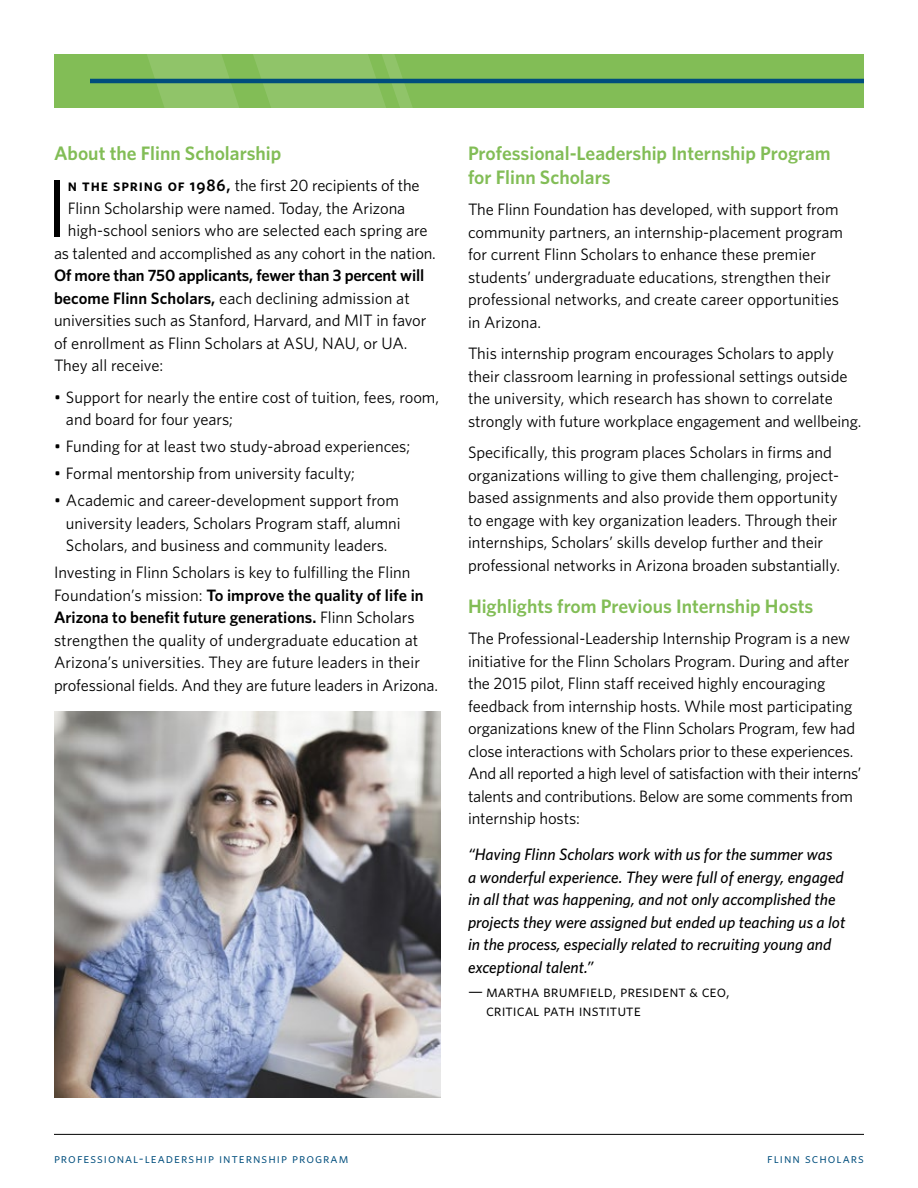
<style>
.page{position:relative;width:918px;height:1188px;background:#fff}
.page>*{position:absolute;margin:0;border:0;box-sizing:border-box;transform-origin:0 0}
.t1{font:81.3px "Whitney";color:#000}
.t2{font:600 19.5px/24px "Whitney";color:#82bd56}
.t3{font:16.5px/22.5px "Whitney";letter-spacing:-.005em;color:#000}
.t4{font:italic 500 16.5px/22.5px "Whitney";color:#000}
.t5{font:16.5px/19.5px "Whitney Book SC";color:#000}
.t6{font:13.5px "Whitney Book SC";letter-spacing:.075em;color:#004e7d}
.s1{font-family:"Whitney Semibold SC"}
.s2{font-weight:600}
</style>
<div class="page">
<hr style="left:54px;top:1134px;width:810px;height:1px;background:#000">
<div style="left:54px;top:54px;width:810px;height:54px;background:#82bd56"></div>
<svg style="left:253px;top:54px;width:160px;height:54px"></svg>
<svg style="left:147px;top:54px;width:92px;height:54px"></svg>
<hr style="left:90px;top:79px;width:774px;height:4px;background:#004e7d">
<img style="left:54px;top:711px;width:387px;height:387px">
<p class="t2" style="left:54px;top:140px;width:229px">About the Flinn Scholarship</p>
<h1 class="t1" style="left:46px;top:160px;width:23px">I</h1>
<p class="t3" style="left:68px;top:174px;width:353px"><span class="s1">n the spring of 1986,</span> the first 20 recipients of the</p>
<p class="t3" style="left:68px;top:196px;width:339px">Flinn Scholarship were named. Today, the Arizona</p>
<p class="t3" style="left:68px;top:219px;width:361px">high-school seniors who are selected each spring are</p>
<p class="t3" style="left:54px;top:241px;width:383px">as talented and accomplished as any cohort in the nation.</p>
<p class="t3" style="left:54px;top:264px;width:374px"><span class="s2">Of more than 750 applicants, fewer than 3 percent will become Flinn Scholars,</span> each declining admission at universities such as Stanford, Harvard, and MIT in favor of enrollment as Flinn Scholars at ASU, NAU, or UA.<br>They all receive:</p>
<p class="t3" style="left:66px;top:385px;width:375px;text-indent:-12px">• Support for nearly the entire cost of tuition, fees, room, and board for four years;</p>
<p class="t3" style="left:54px;top:435px;width:358px">• Funding for at least two study-abroad experiences;</p>
<p class="t3" style="left:54px;top:462px;width:303px">• Formal mentorship from university faculty;</p>
<p class="t3" style="left:66px;top:489px;width:336px;text-align:justify;text-indent:-12px">• Academic and career-development support from university leaders, Scholars Program staff, alumni Scholars, and business and community leaders.</p>
<p class="t3" style="left:54px;top:561px;width:386px">Investing in Flinn Scholars is key to fulfilling the Flinn Foundation’s mission: <span class="s2">To improve the quality of life in Arizona to benefit future generations.</span> Flinn Scholars strengthen the quality of undergraduate education at Arizona’s universities. They are future leaders in their professional fields. And they are future leaders in Arizona.</p>
<p class="t2" style="left:468px;top:140px;width:364px">Professional-Leadership Internship Program for Flinn Scholars</p>
<p class="t3" style="left:468px;top:198px;width:377px">The Flinn Foundation has developed, with support from community partners, an internship-placement program for current Flinn Scholars to enhance these premier students’ undergraduate educations, strengthen their professional networks, and create career opportunities in Arizona.</p>
<p class="t3" style="left:468px;top:342px;width:395px">This internship program encourages Scholars to apply their classroom learning in professional settings outside the university, which research has shown to correlate strongly with future workplace engagement and wellbeing.</p>
<p class="t3" style="left:468px;top:441px;width:374px">Specifically, this program places Scholars in firms and organizations willing to give them challenging, project&shy;based assignments and also provide them opportunity to engage with key organization leaders. Through their internships, Scholars’ skills develop further and their professional networks in Arizona broaden substantially.</p>
<p class="t2" style="left:468px;top:593px;width:347px">Highlights from Previous Internship Hosts</p>
<p class="t3" style="left:468px;top:627px;width:395px">The Professional-Leadership Internship Program is a new initiative for the Flinn Scholars Program. During and after the 2015 pilot, Flinn staff received highly encouraging feedback from internship hosts. While most participating organizations knew of the Flinn Scholars Program, few had close interactions with Scholars prior to these experiences.<br>And all reported a high level of satisfaction with their interns’ talents and contributions. Below are some comments from internship hosts:</p>
<p class="t4" style="left:468px;top:843px;width:379px">“Having Flinn Scholars work with us for the summer was<br>a wonderful experience. They were full of energy, engaged in all that was happening, and not only accomplished the projects they were assigned but ended up teaching us a lot in the process, especially related to recruiting young and exceptional talent.”</p>
<p class="t5" style="left:486px;top:981px;width:245px;text-indent:-18px">— martha brumfield, president &amp; ceo, critical path institute</p>
<p class="t6" style="left:54px;top:1150px;width:296px">professional-leadership internship program</p>
<p class="t6" style="left:767px;top:1150px;width:98px">flinn scholars</p>
</div>
